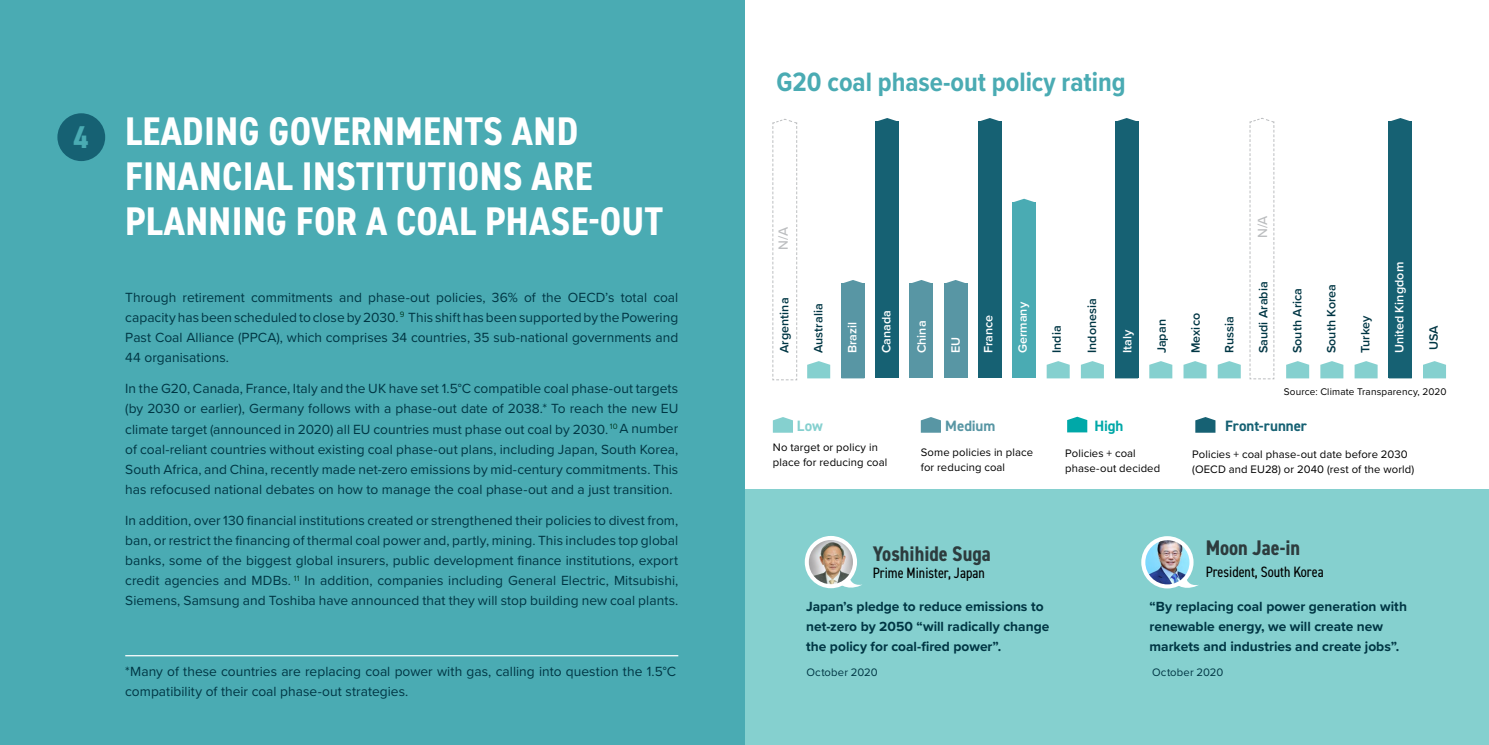
<style>
.page{position:relative;width:1489px;height:745px;background:#fff}
.page>*{position:absolute;margin:0;border:0;box-sizing:border-box;transform-origin:0 0}
.t1{font:700 condensed 40px/45px "DIN2014";letter-spacing:.01em;color:#fff}
.t2{font:700 condensed 31.5px "DIN2014";color:#4aabb3}
.t3{font:700 27.5px "Proxima Nova Cond";color:#4aabb3}
.t4{font:700 condensed 21.12px "DIN2014";color:#2d3c3e}
.t5{font:condensed 15px "DIN2014";color:#000}
.t6{font:700 15px "DIN2014";letter-spacing:-.005em;color:#166173}
.t7{font:700 15px "DIN2014";letter-spacing:-.005em;color:#5896a4}
.t8{font:700 15px "DIN2014";color:#00a8a8}
.t9{font:700 15px "DIN2014";color:#85d0cf}
.t10{font:13.75px/20px "Proxima Nova";color:#003644;text-align:justify}
.t11{font:700 13.75px/20px "Proxima Nova";color:#003644}
.t12{font:500 13.75px "Proxima Nova";color:#bcbec0}
.t13{font:600 12.5px "Proxima Nova";letter-spacing:.005em;color:#003644}
.t14{font:600 12.5px "Proxima Nova";letter-spacing:.005em;color:#fff}
.t15{font:11.25px/15px "Proxima Nova";letter-spacing:.01em;color:#000}
.t16{font:11.25px "Proxima Nova";letter-spacing:.01em;color:#003644}
.t17{font:10px "Proxima Nova";letter-spacing:.015em;color:#000}
</style>
<div class="page">
<div style="left:744px;top:489px;width:744px;height:255px;background:#85d0cf"></div>
<div style="left:0;top:0;width:744px;height:744px;background:#4aabb3"></div>
<div style="left:57px;top:113px;width:48px;height:48px;background:#166173;border-radius:50%"></div>
<svg style="left:1141px;top:536px;width:52px;height:52px"></svg>
<svg style="left:804px;top:535px;width:53px;height:53px"></svg>
<svg style="left:1163px;top:573px;width:35px;height:16px"></svg>
<svg style="left:827px;top:573px;width:35px;height:16px"></svg>
<img style="left:1145px;top:540px;width:44px;height:44px;border-radius:22px">
<img style="left:808px;top:539px;width:45px;height:44px;border-radius:22px">
<div style="left:841px;top:280px;width:23px;height:98px;background:#5896a4"></div>
<div style="left:909px;top:280px;width:24px;height:98px;background:#5896a4"></div>
<div style="left:944px;top:280px;width:23px;height:98px;background:#5896a4"></div>
<svg style="left:1046px;top:361px;width:24px;height:17px"></svg>
<svg style="left:1080px;top:361px;width:24px;height:17px"></svg>
<svg style="left:1149px;top:361px;width:23px;height:17px"></svg>
<svg style="left:1183px;top:361px;width:23px;height:17px"></svg>
<svg style="left:1217px;top:361px;width:24px;height:17px"></svg>
<svg style="left:1286px;top:361px;width:23px;height:17px"></svg>
<svg style="left:1320px;top:361px;width:23px;height:17px"></svg>
<svg style="left:1354px;top:361px;width:23px;height:17px"></svg>
<svg style="left:1423px;top:361px;width:23px;height:17px"></svg>
<svg style="left:807px;top:361px;width:23px;height:17px"></svg>
<svg style="left:772px;top:417px;width:21px;height:15px"></svg>
<svg style="left:920px;top:417px;width:20px;height:15px"></svg>
<svg style="left:1067px;top:416px;width:20px;height:16px"></svg>
<svg style="left:1195px;top:417px;width:20px;height:15px"></svg>
<svg style="left:772px;top:119px;width:25px;height:261px"></svg>
<div style="left:1012px;top:198px;width:23px;height:180px;background:#4aabb3"></div>
<div style="left:875px;top:121px;width:24px;height:257px;background:#166173"></div>
<svg style="left:878px;top:118px;width:18px;height:3px"></svg>
<div style="left:977px;top:121px;width:24px;height:257px;background:#166173"></div>
<svg style="left:981px;top:118px;width:18px;height:3px"></svg>
<div style="left:1114px;top:121px;width:24px;height:257px;background:#166173"></div>
<svg style="left:1114px;top:361px;width:1px;height:17px"></svg>
<svg style="left:1114px;top:199px;width:1px;height:18px"></svg>
<svg style="left:1114px;top:280px;width:1px;height:18px"></svg>
<svg style="left:1114px;top:118px;width:22px;height:18px"></svg>
<div style="left:1388px;top:121px;width:23px;height:257px;background:#166173"></div>
<svg style="left:1391px;top:118px;width:19px;height:3px"></svg>
<svg style="left:1249px;top:118px;width:25px;height:261px"></svg>
<hr style="left:125px;top:654px;width:553px;height:2px;background:#fff">
<h2 class="t2" style="left:74px;top:116px;width:17px">4</h2>
<h1 class="t1" style="left:125px;top:108px;width:539px">LEADING GOVERNMENTS AND<br>FINANCIAL INSTITUTIONS ARE<br>PLANNING FOR A COAL PHASE-OUT</h1>
<p class="t10" style="left:125px;top:286px;width:554px">Through retirement commitments and phase-out policies, 36% of the OECD’s total coal capacity has been scheduled to close by 2030.<sup>9</sup> This shift has been supported by the Powering Past Coal Alliance (PPCA), which comprises 34 countries, 35 sub-national governments and 44 organisations.</p>
<p class="t10" style="left:125px;top:378px;width:554px">In the G20, Canada, France, Italy and the UK have set 1.5°C compatible coal phase-out targets (by 2030 or earlier), Germany follows with a phase-out date of 2038.* To reach the new EU climate target (announced in 2020) all EU countries must phase out coal by 2030. <sup>10</sup> A number of coal-reliant countries without existing coal phase-out plans, including Japan, South Korea, South Africa, and China, recently made net-zero emissions by mid-century commitments. This has refocused national debates on how to manage the coal phase-out and a just transition.</p>
<p class="t10" style="left:125px;top:509px;width:554px">In addition, over 130 financial institutions created or strengthened their policies to divest from, ban, or restrict the financing of thermal coal power and, partly, mining. This includes top global banks, some of the biggest global insurers, public development finance institutions, export credit agencies and MDBs. <sup>11</sup> In addition, companies including General Electric, Mitsubishi, Siemens, Samsung and Toshiba have announced that they will stop building new coal plants.</p>
<h3 class="t3" style="left:776px;top:62px;width:351px">G20 coal phase-out policy rating</h3>
<p class="t12" style="left:773px;top:250px;width:24px;rotate:-90deg">N/A</p>
<p class="t13" style="left:775px;top:353px;width:57px;rotate:-90deg">Argentina</p>
<p class="t13" style="left:809px;top:353px;width:51px;rotate:-90deg">Australia</p>
<p class="t14" style="left:843px;top:353px;width:33px;rotate:-90deg">Brazil</p>
<p class="t14" style="left:877px;top:353px;width:45px;rotate:-90deg">Canada</p>
<p class="t14" style="left:912px;top:353px;width:34px;rotate:-90deg">China</p>
<p class="t14" style="left:946px;top:353px;width:18px;rotate:-90deg">EU</p>
<p class="t14" style="left:978px;top:353px;width:40px;rotate:-90deg">France</p>
<p class="t14" style="left:1013px;top:353px;width:53px;rotate:-90deg">Germany</p>
<p class="t13" style="left:1047px;top:353px;width:29px;rotate:-90deg">India</p>
<p class="t13" style="left:1082px;top:353px;width:57px;rotate:-90deg">Indonesia</p>
<p class="t14" style="left:1117px;top:353px;width:25px;rotate:-90deg">Italy</p>
<p class="t13" style="left:1152px;top:353px;width:35px;rotate:-90deg">Japan</p>
<p class="t13" style="left:1186px;top:353px;width:42px;rotate:-90deg">Mexico</p>
<p class="t13" style="left:1219px;top:353px;width:38px;rotate:-90deg">Russia</p>
<p class="t12" style="left:1252px;top:238px;width:24px;rotate:-90deg">N/A</p>
<p class="t13" style="left:1253px;top:353px;width:73px;rotate:-90deg">Saudi Arabia</p>
<p class="t13" style="left:1287px;top:353px;width:67px;rotate:-90deg">South Arica</p>
<p class="t13" style="left:1321px;top:353px;width:71px;rotate:-90deg">South Korea</p>
<p class="t13" style="left:1355px;top:353px;width:39px;rotate:-90deg">Turkey</p>
<p class="t14" style="left:1389px;top:353px;width:93px;rotate:-90deg">United Kingdom</p>
<p class="t13" style="left:1424px;top:350px;width:26px;rotate:-90deg">USA</p>
<p class="t17" style="left:1283px;top:384px;width:164px">Source: Climate Transparency, 2020</p>
<p class="t9" style="left:797px;top:416px;width:27px">Low</p>
<p class="t7" style="left:945px;top:416px;width:52px">Medium</p>
<p class="t8" style="left:1094px;top:416px;width:31px">High</p>
<p class="t6" style="left:1225px;top:415px;width:83px">Front-runner</p>
<p class="t15" style="left:772px;top:439px;width:116px">No target or policy in place for reducing coal</p>
<p class="t15" style="left:920px;top:443px;width:114px">Some policies in place for reducing coal</p>
<p class="t15" style="left:1065px;top:445px;width:97px">Policies + coal phase-out decided</p>
<p class="t15" style="left:1192px;top:446px;width:224px">Policies + coal phase-out date before 2030 (OECD and EU28) or 2040 (rest of the world)</p>
<h3 class="t4" style="left:872px;top:539px;width:119px">Yoshihide Suga</h3>
<h3 class="t4" style="left:1205px;top:533px;width:96px">Moon Jae-in</h3>
<p class="t5" style="left:872px;top:562px;width:113px">Prime Minister, Japan</p>
<p class="t5" style="left:1205px;top:562px;width:119px">President, South Korea</p>
<p class="t11" style="left:806px;top:596px;width:245px">Japan’s pledge to reduce emissions to net-zero by 2050 “will radically change the policy for coal-fired power”.</p>
<p class="t11" style="left:1149px;top:596px;width:259px">“By replacing coal power generation with renewable energy, we will create new markets and industries and create jobs”.</p>
<p class="t10" style="left:125px;top:660px;width:552px">*Many of these countries are replacing coal power with gas, calling into question the 1.5°C</p>
<p class="t16" style="left:806px;top:663px;width:73px">October 2020</p>
<p class="t16" style="left:1152px;top:663px;width:73px">October 2020</p>
<p class="t10" style="left:125px;top:680px;width:284px">compatibility of their coal phase-out strategies.</p>
</div>
